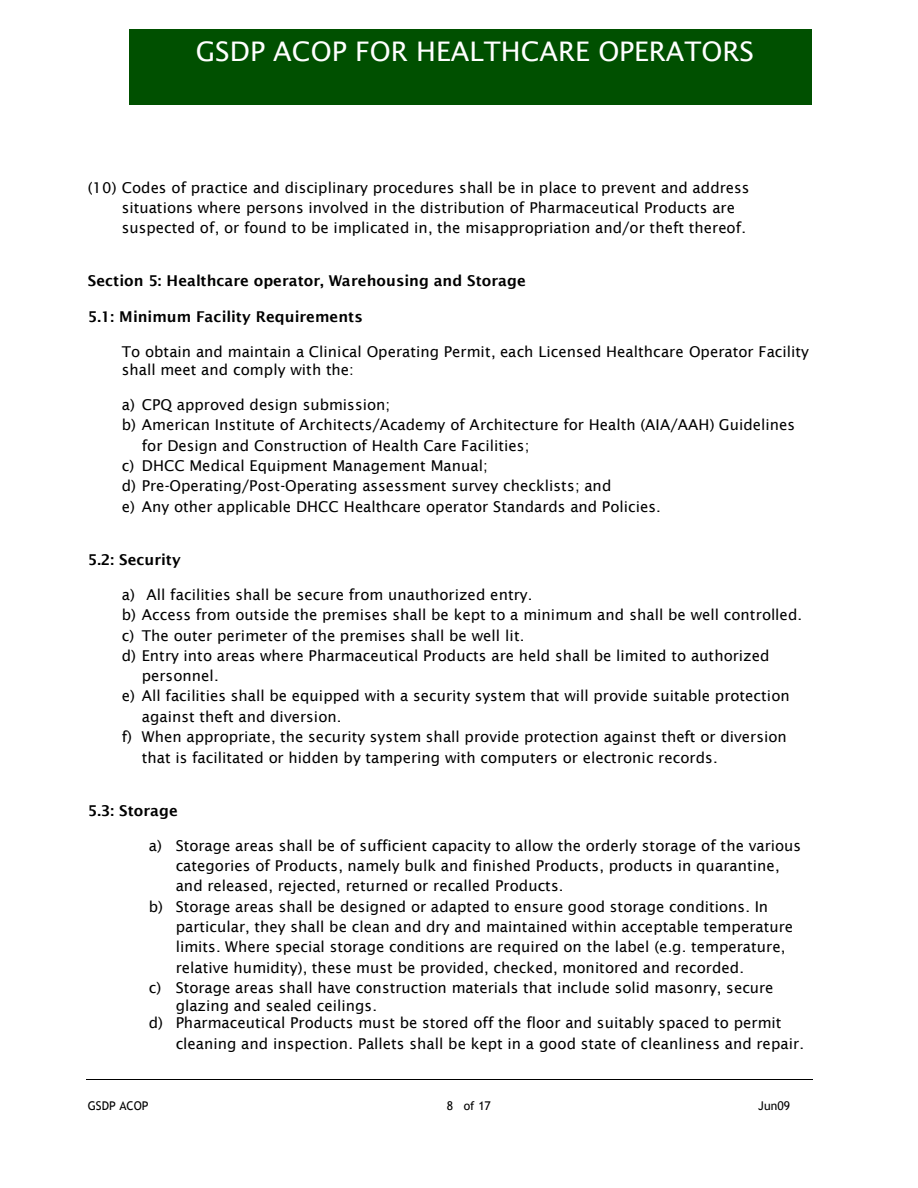
<style>
.page{position:relative;width:918px;height:1188px;background:#fff}
.page>*{position:absolute;margin:0;border:0;box-sizing:border-box;transform-origin:0 0}
.t1{font:27px "Lucida Sans";color:#fff}
.t2{font:15px/20.4px "Lucida Sans";color:#000}
.t3{font:700 15px "Lucida Sans";letter-spacing:.005em;color:#000}
.t4{font:12px "Trebuchet MS";color:#000}
</style>
<div class="page">
<hr style="left:86px;top:1080px;width:727px;height:1px;background:#000">
<div style="left:129px;top:29px;width:683px;height:76px;background:#005000"></div>
<h1 class="t1" style="left:196px;top:35px;width:560px">GSDP ACOP FOR HEALTHCARE OPERATORS</h1>
<p class="t2" style="left:122px;top:177px;width:629px;text-indent:-34px">(10) Codes of practice and disciplinary procedures shall be in place to prevent and address situations where persons involved in the distribution of Pharmaceutical Products are suspected of, or found to be implicated in, the misappropriation and/or theft thereof.</p>
<p class="t3" style="left:88px;top:272px;width:440px">Section 5: Healthcare operator, Warehousing and Storage</p>
<p class="t3" style="left:88px;top:307px;width:277px">5.1: Minimum Facility Requirements</p>
<p class="t2" style="left:122px;top:343px;width:689px;line-height:17.7px">To obtain and maintain a Clinical Operating Permit, each Licensed Healthcare Operator Facility shall meet and comply with the:</p>
<p class="t2" style="left:122px;top:394px;width:270px">a) CPQ approved design submission;</p>
<p class="t2" style="left:142px;top:414px;width:655px;text-indent:-20px">b) American Institute of Architects/Academy of Architecture for Health (AIA/AAH) Guidelines for Design and Construction of Health Care Facilities;</p>
<p class="t2" style="left:122px;top:455px;width:368px">c) DHCC Medical Equipment Management Manual;</p>
<p class="t2" style="left:122px;top:475px;width:491px">d) Pre-Operating/Post-Operating assessment survey checklists; and</p>
<p class="t2" style="left:122px;top:496px;width:541px">e) Any other applicable DHCC Healthcare operator Standards and Policies.</p>
<p class="t3" style="left:88px;top:550px;width:95px">5.2: Security</p>
<p class="t2" style="left:122px;top:584px;width:412px">a) All facilities shall be secure from unauthorized entry.</p>
<p class="t2" style="left:122px;top:604px;width:682px">b) Access from outside the premises shall be kept to a minimum and shall be well controlled.</p>
<p class="t2" style="left:122px;top:625px;width:404px">c) The outer perimeter of the premises shall be well lit.</p>
<p class="t2" style="left:142px;top:645px;width:629px;text-indent:-20px">d) Entry into areas where Pharmaceutical Products are held shall be limited to authorized personnel.</p>
<p class="t2" style="left:142px;top:685px;width:649px;text-indent:-20px">e) All facilities shall be equipped with a security system that will provide suitable protection against theft and diversion.</p>
<p class="t2" style="left:142px;top:726px;width:646px;text-indent:-20px">f) When appropriate, the security system shall provide protection against theft or diversion that is facilitated or hidden by tampering with computers or electronic records.</p>
<p class="t3" style="left:88px;top:801px;width:91px">5.3: Storage</p>
<p class="t2" style="left:176px;top:835px;width:627px;text-indent:-27px">a) Storage areas shall be of sufficient capacity to allow the orderly storage of the various categories of Products, namely bulk and finished Products, products in quarantine, and released, rejected, returned or recalled Products.</p>
<p class="t2" style="left:176px;top:896px;width:619px;text-indent:-27px">b) Storage areas shall be designed or adapted to ensure good storage conditions. In particular, they shall be clean and dry and maintained within acceptable temperature limits. Where special storage conditions are required on the label (e.g. temperature, relative humidity), these must be provided, checked, monitored and recorded.</p>
<p class="t2" style="left:176px;top:979px;width:599px;line-height:17.7px;text-indent:-27px">c) Storage areas shall have construction materials that include solid masonry, secure glazing and sealed ceilings.</p>
<p class="t2" style="left:176px;top:1012px;width:630px;text-indent:-27px">d) Pharmaceutical Products must be stored off the floor and suitably spaced to permit cleaning and inspection. Pallets shall be kept in a good state of cleanliness and repair.</p>
<p class="t4" style="left:88px;top:1099px;width:62px">GSDP ACOP</p>
<p class="t4" style="left:447px;top:1099px;width:46px">8 of 17</p>
<p class="t4" style="left:758px;top:1099px;width:33px">Jun09</p>
</div>
